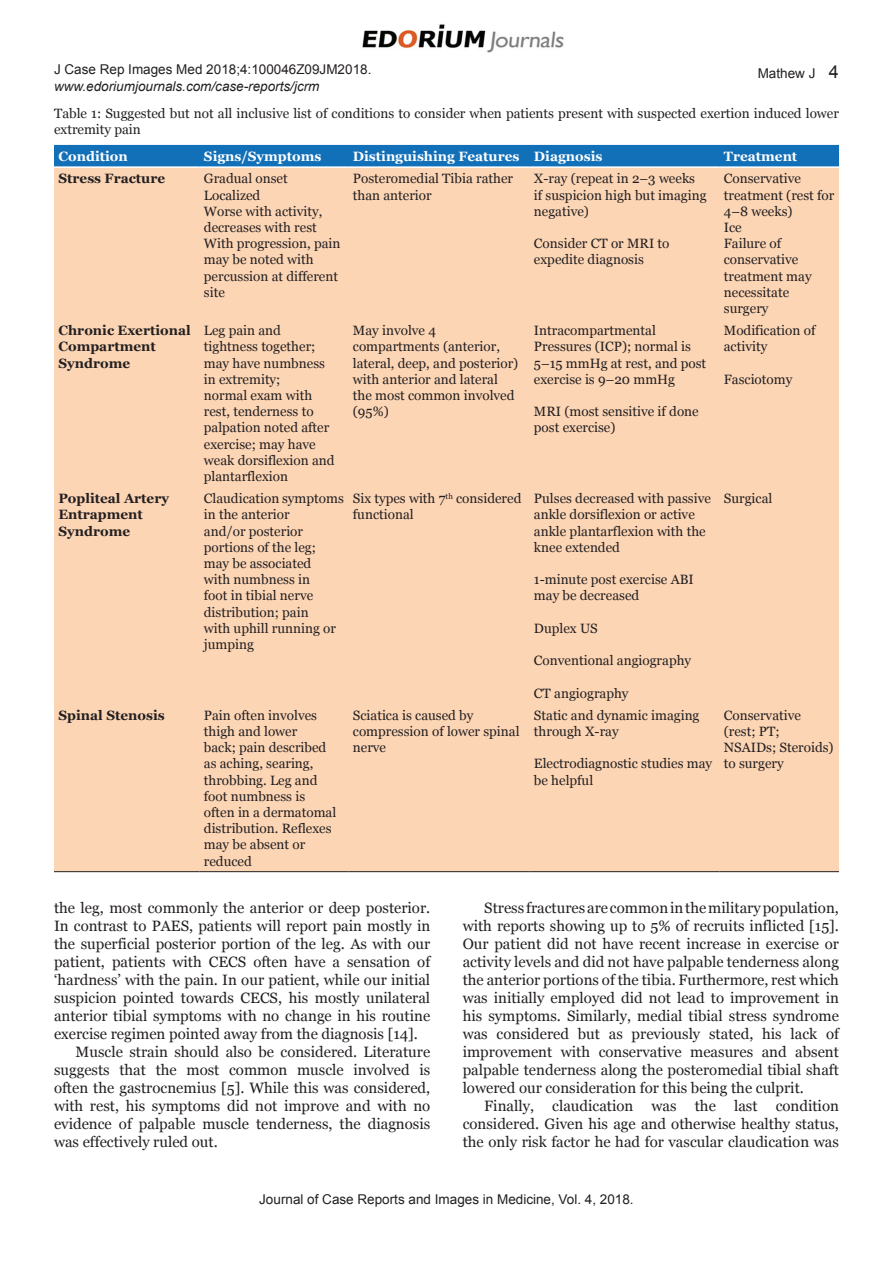
<style>
.page{position:relative;width:893px;height:1263px;background:#fff}
.page>*{position:absolute;margin:0;border:0;box-sizing:border-box;transform-origin:0 0}
.t1{font:15px/18px "Georgia";color:#231f20;text-align:justify}
.t2{font:13.5px/16.2px "Georgia";color:#231f20}
.t3{font:13.5px "Arial";color:#231f20}
.t4{font:700 13.5px/16.2px "Georgia";color:#231f20}
.t5{font:700 13.5px "Georgia";color:#fff}
.t6{font:italic 13.5px "Arial";color:#231f20}
.s1{font-size:18px}
</style>
<div class="page">
<img style="left:362px;top:24px;width:202px;height:29px">
<div style="left:54px;top:145px;width:785px;height:21px;background:#1270b9"></div>
<div style="left:54px;top:168px;width:785px;height:703px;background:#fcd5b5"></div>
<hr style="left:54px;top:871px;width:145px;height:1px;background:#231f20">
<hr style="left:199px;top:871px;width:149px;height:1px;background:#231f20">
<hr style="left:348px;top:871px;width:181px;height:1px;background:#231f20">
<hr style="left:529px;top:871px;width:190px;height:1px;background:#231f20">
<hr style="left:719px;top:871px;width:120px;height:1px;background:#231f20">
<p class="t3" style="left:54px;top:61px;width:319px">J Case Rep Images Med 2018;4:100046Z09JM2018.</p>
<p class="t6" style="left:54px;top:77px;width:267px">www.edoriumjournals.com/case-reports/jcrm</p>
<p class="t3" style="left:758px;top:64px;width:83px">Mathew J <span class="s1">4</span></p>
<p class="t2" style="left:54px;top:106px;width:786px">Table 1: Suggested but not all inclusive list of conditions to consider when patients present with suspected exertion induced lower extremity pain</p>
<p class="t5" style="left:58px;top:148px;width:71px">Condition</p>
<p class="t5" style="left:204px;top:148px;width:119px">Signs/Symptoms</p>
<p class="t5" style="left:353px;top:148px;width:251px">Distinguishing Features Diagnosis</p>
<p class="t5" style="left:724px;top:148px;width:75px">Treatment</p>
<p class="t4" style="left:58px;top:171px;width:108px">Stress Fracture</p>
<p class="t2" style="left:204px;top:171px;width:138px">Gradual onset<br>Localized<br>Worse with activity, decreases with rest<br>With progression, pain may be noted with percussion at different site</p>
<p class="t2" style="left:353px;top:171px;width:162px">Posteromedial Tibia rather than anterior</p>
<p class="t2" style="left:534px;top:171px;width:174px">X-ray (repeat in 2–3 weeks if suspicion high but imaging negative)</p>
<p class="t2" style="left:724px;top:171px;width:112px">Conservative treatment (rest for<br>4–8 weeks)<br>Ice<br>Failure of conservative treatment may necessitate surgery</p>
<p class="t2" style="left:534px;top:236px;width:137px">Consider CT or MRI to expedite diagnosis</p>
<p class="t4" style="left:58px;top:322px;width:134px">Chronic Exertional<br>Compartment<br>Syndrome</p>
<p class="t2" style="left:204px;top:323px;width:132px">Leg pain and tightness together; may have numbness in extremity;<br>normal exam with rest, tenderness to palpation noted after exercise; may have weak dorsiflexion and plantarflexion</p>
<p class="t2" style="left:353px;top:323px;width:167px">May involve 4 compartments (anterior, lateral, deep, and posterior) with anterior and lateral the most common involved (95%)</p>
<p class="t2" style="left:534px;top:323px;width:174px">Intracompartmental<br>Pressures (ICP); normal is<br>5–15 mmHg at rest, and post exercise is 9–20 mmHg</p>
<p class="t2" style="left:534px;top:404px;width:166px">MRI (most sensitive if done post exercise)</p>
<p class="t4" style="left:58px;top:490px;width:112px">Popliteal Artery<br>Entrapment<br>Syndrome</p>
<p class="t2" style="left:204px;top:491px;width:141px">Claudication symptoms in the anterior<br>and/or posterior portions of the leg; may be associated<br>with numbness in<br>foot in tibial nerve distribution; pain<br>with uphill running or jumping</p>
<p class="t2" style="left:353px;top:491px;width:170px">Six types with 7<sup>th</sup> considered functional</p>
<p class="t2" style="left:534px;top:491px;width:178px">Pulses decreased with passive ankle dorsiflexion or active ankle plantarflexion with the knee extended</p>
<p class="t2" style="left:534px;top:572px;width:161px">1-minute post exercise ABI may be decreased</p>
<p class="t2" style="left:534px;top:620px;width:65px">Duplex US</p>
<p class="t2" style="left:534px;top:653px;width:159px">Conventional angiography</p>
<p class="t2" style="left:534px;top:685px;width:96px">CT angiography</p>
<p class="t4" style="left:58px;top:707px;width:108px">Spinal Stenosis</p>
<p class="t2" style="left:204px;top:707px;width:134px">Pain often involves thigh and lower<br>back; pain described as aching, searing, throbbing. Leg and foot numbness is often in a dermatomal distribution. Reflexes may be absent or reduced</p>
<p class="t2" style="left:353px;top:707px;width:168px">Sciatica is caused by compression of lower spinal nerve</p>
<p class="t2" style="left:534px;top:707px;width:167px">Static and dynamic imaging through X-ray</p>
<p class="t2" style="left:534px;top:756px;width:180px">Electrodiagnostic studies may be helpful</p>
<p class="t2" style="left:724px;top:323px;width:93px">Modification of activity</p>
<p class="t2" style="left:724px;top:371px;width:70px">Fasciotomy</p>
<p class="t2" style="left:724px;top:491px;width:50px">Surgical</p>
<p class="t2" style="left:724px;top:707px;width:111px">Conservative (rest; PT;<br>NSAIDs; Steroids) to surgery</p>
<p class="t1" style="left:54px;top:899px;width:378px">the leg, most commonly the anterior or deep posterior.</p>
<p class="t1" style="left:54px;top:917px;width:378px">In contrast to PAES, patients will report pain mostly in</p>
<p class="t1" style="left:54px;top:935px;width:378px">the superficial posterior portion of the leg. As with our</p>
<p class="t1" style="left:54px;top:953px;width:378px">patient, patients with CECS often have a sensation of</p>
<p class="t1" style="left:54px;top:971px;width:378px">‘hardness’ with the pain. In our patient, while our initial</p>
<p class="t1" style="left:54px;top:989px;width:378px">suspicion pointed towards CECS, his mostly unilateral</p>
<p class="t1" style="left:54px;top:1007px;width:378px">anterior tibial symptoms with no change in his routine</p>
<p class="t1" style="left:54px;top:1025px;width:365px">exercise regimen pointed away from the diagnosis [14].</p>
<p class="t1" style="left:76px;top:1043px;width:356px">Muscle strain should also be considered. Literature</p>
<p class="t1" style="left:54px;top:1061px;width:378px">suggests that the most common muscle involved is</p>
<p class="t1" style="left:54px;top:1079px;width:378px">often the gastrocnemius [5]. While this was considered,</p>
<p class="t1" style="left:54px;top:1097px;width:378px">with rest, his symptoms did not improve and with no</p>
<p class="t1" style="left:54px;top:1115px;width:378px">evidence of palpable muscle tenderness, the diagnosis</p>
<p class="t1" style="left:54px;top:1133px;width:165px">was effectively ruled out.</p>
<p class="t1" style="left:463px;top:899px;width:378px;text-indent:22px">Stress fractures are common in the military population, with reports showing up to 5% of recruits inflicted [15].<br>Our patient did not have recent increase in exercise or activity levels and did not have palpable tenderness along the anterior portions of the tibia. Furthermore, rest which was initially employed did not lead to improvement in his symptoms. Similarly, medial tibial stress syndrome was considered but as previously stated, his lack of improvement with conservative measures and absent palpable tenderness along the posteromedial tibial shaft lowered our consideration for this being the culprit.</p>
<p class="t1" style="left:463px;top:1097px;width:378px;text-indent:22px">Finally, claudication was the last condition considered. Given his age and otherwise healthy status, the only risk factor he had for vascular claudication was</p>
<p class="t3" style="left:259px;top:1190px;width:376px">Journal of Case Reports and Images in Medicine, Vol. 4, 2018.</p>
</div>
